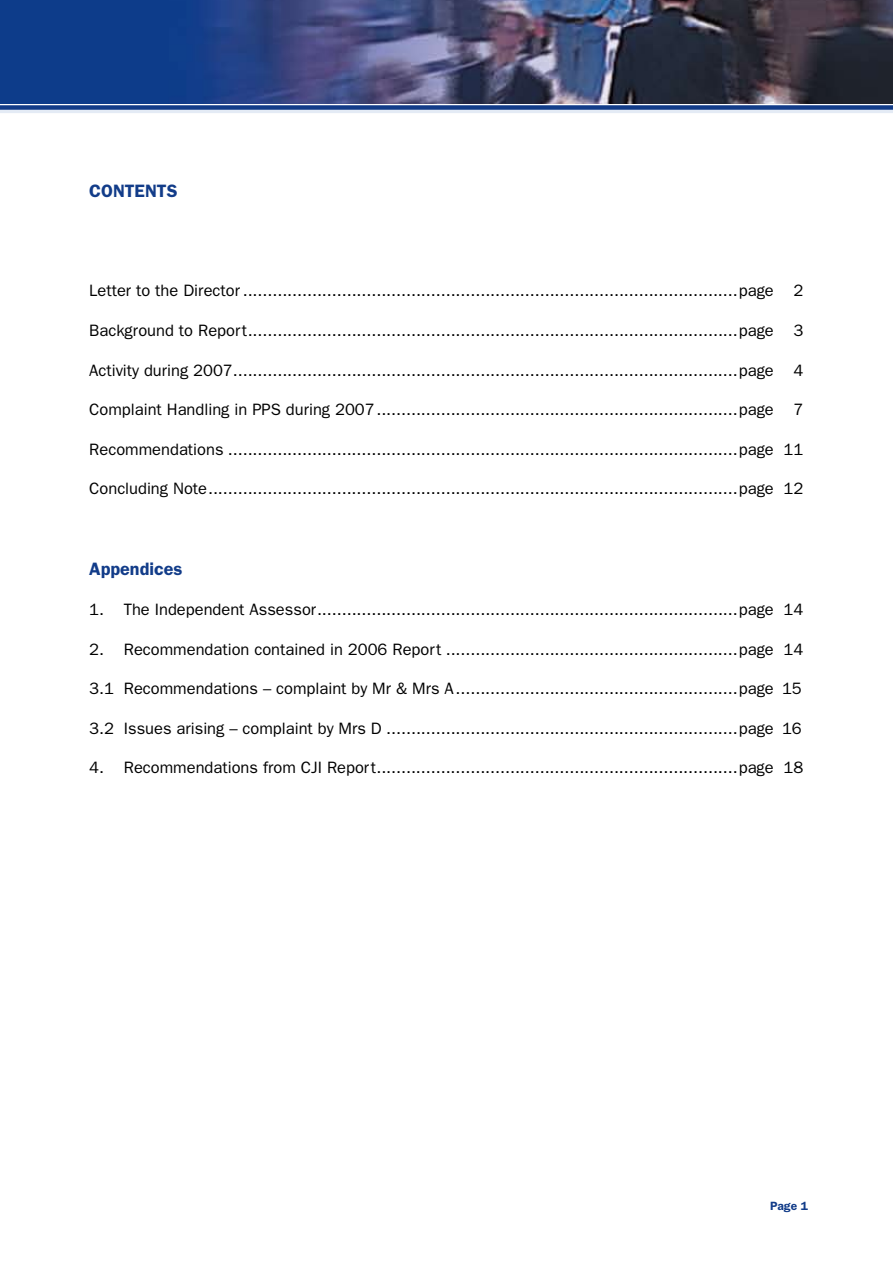
<style>
.page{position:relative;width:893px;height:1263px;background:#fff}
.page>*{position:absolute;margin:0;border:0;box-sizing:border-box;transform-origin:0 0}
.t1{font:600 18px "Franklin Gothic";color:#123c89}
.t2{font:16.5px "Franklin Gothic";color:#000}
.t3{font:600 12px "Franklin Gothic";color:#123c89}
</style>
<div class="page">
<hr style="left:0;top:110px;width:893px;height:3px;background:#e4ebf5">
<div style="left:0;top:105px;width:893px;height:5px;background:#123c89"></div>
<img style="left:0;top:0;width:893px;height:103px">
<p class="t1" style="left:89px;top:181px;width:90px">CONTENTS</p>
<p class="t2" style="left:89px;top:281px;width:716px">Letter to the Director ....................................................................................................page 2</p>
<p class="t2" style="left:89px;top:321px;width:716px">Background to Report...................................................................................................page 3</p>
<p class="t2" style="left:89px;top:360px;width:716px">Activity during 2007......................................................................................................page 4</p>
<p class="t2" style="left:89px;top:400px;width:715px">Complaint Handling in PPS during 2007.........................................................................page 7</p>
<p class="t2" style="left:89px;top:440px;width:716px">Recommendations .......................................................................................................page 11</p>
<p class="t2" style="left:89px;top:479px;width:716px">Concluding Note...........................................................................................................page 12</p>
<p class="t1" style="left:89px;top:559px;width:95px">Appendices</p>
<p class="t2" style="left:89px;top:600px;width:716px">1. The Independent Assessor.....................................................................................page 14</p>
<p class="t2" style="left:89px;top:639px;width:716px">2. Recommendation contained in 2006 Report ...........................................................page 14</p>
<p class="t2" style="left:89px;top:679px;width:714px">3.1 Recommendations – complaint by Mr &amp; Mrs A.........................................................page 15</p>
<p class="t2" style="left:89px;top:719px;width:714px">3.2 Issues arising – complaint by Mrs D .......................................................................page 16</p>
<p class="t2" style="left:89px;top:758px;width:715px">4. Recommendations from CJI Report.........................................................................page 18</p>
<p class="t3" style="left:770px;top:1199px;width:39px">Page 1</p>
</div>
